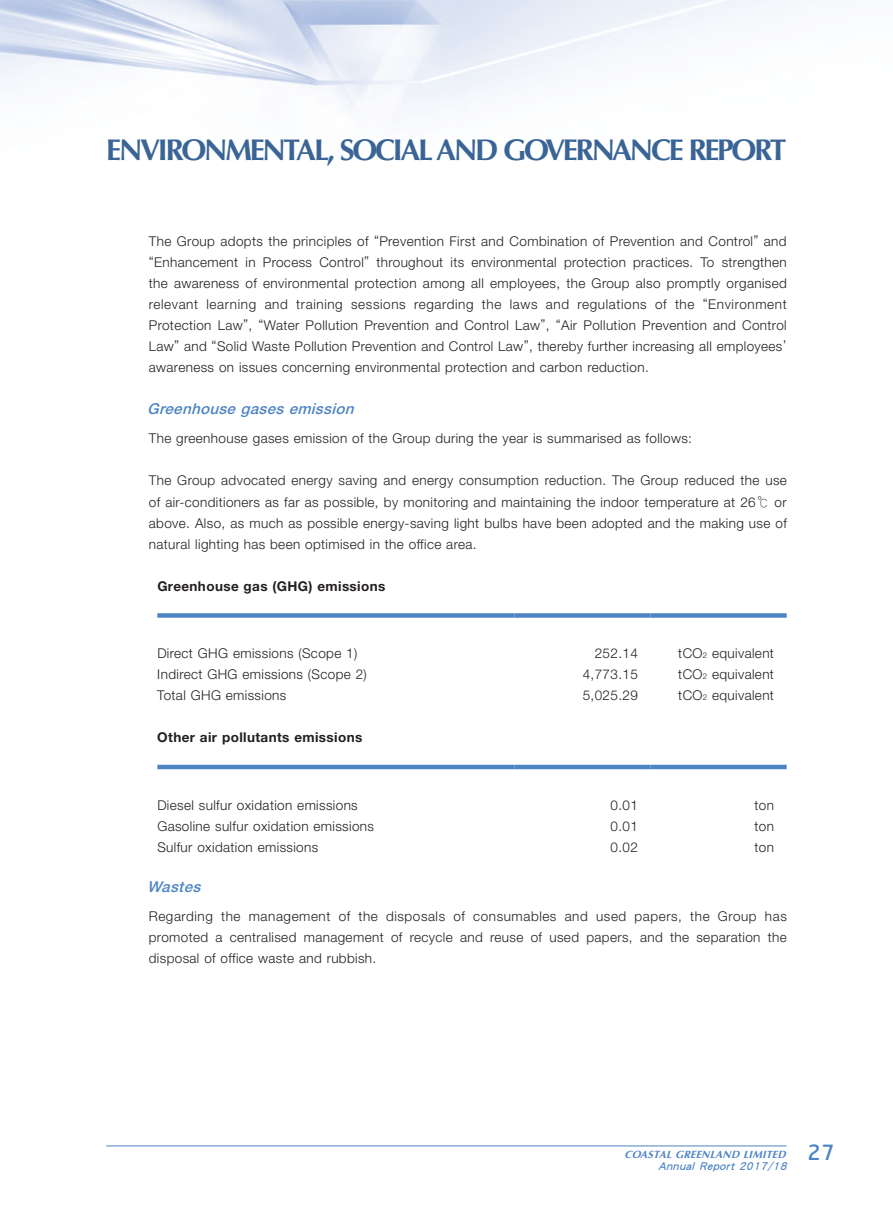
<style>
.page{position:relative;width:893px;height:1212px;background:#fff}
.page>*{position:absolute;margin:0;border:0;box-sizing:border-box;transform-origin:0 0}
.t1{font:700 30px "Optima LT Std";letter-spacing:-.075em;color:#396495}
.Heading_2{font:italic 500 15px "Helvetica Neue LT Std";color:#4d84c4}
.Body_Text{font:300 13.5px/21px "Helvetica Neue LT Std";letter-spacing:.03em;color:#231f20;text-align:justify}
.Body_Text-2{font:700 13.5px "Helvetica Neue LT Std";letter-spacing:.03em;color:#231f20}
.t2{font:italic 700 10.5px "Optima LT Std";color:#4d84c4}
.t3{font:italic 10.5px "Li Hei Pro";color:#4d84c4}
.s1{font-family:"M Hei HK"}
.s2{font-size:7.8px}
</style>
<div class="page">
<img style="left:0;top:0;width:801px;height:118px">
<hr style="left:106px;top:1146px;width:681px;height:1px;background:#4d84c4">
<div style="left:157px;top:613px;width:357px;height:5px;background:#4d84c4"></div>
<div style="left:514px;top:613px;width:137px;height:5px;background:#4d84c4"></div>
<div style="left:651px;top:613px;width:136px;height:5px;background:#4d84c4"></div>
<hr style="left:157px;top:765px;width:357px;height:4px;background:#4d84c4">
<hr style="left:514px;top:765px;width:137px;height:4px;background:#4d84c4">
<hr style="left:651px;top:765px;width:136px;height:4px;background:#4d84c4">
<p class="t1" style="left:106px;top:132px;width:682px">ENVIRONMENTAL, SOCIAL AND GOVERNANCE REPORT</p>
<p class="Body_Text" style="left:149px;top:230px;width:640px">The Group adopts the principles of “Prevention First and Combination of Prevention and Control” and “Enhancement in Process Control” throughout its environmental protection practices. To strengthen the awareness of environmental protection among all employees, the Group also promptly organised relevant learning and training sessions regarding the laws and regulations of the “Environment Protection Law”, “Water Pollution Prevention and Control Law”, “Air Pollution Prevention and Control Law” and “Solid Waste Pollution Prevention and Control Law”, thereby further increasing all employees’ awareness on issues concerning environmental protection and carbon reduction.</p>
<p class="Heading_2" style="left:147px;top:400px;width:212px">Greenhouse gases emission</p>
<p class="Body_Text" style="left:149px;top:428px;width:545px">The greenhouse gases emission of the Group during the year is summarised as follows:</p>
<p class="Body_Text" style="left:149px;top:470px;width:640px">The Group advocated energy saving and energy consumption reduction. The Group reduced the use of air-conditioners as far as possible, by monitoring and maintaining the indoor temperature at 26<span class="s1">℃</span> or above. Also, as much as possible energy-saving light bulbs have been adopted and the making use of natural lighting has been optimised in the office area.</p>
<p class="Body_Text-2" style="left:157px;top:577px;width:230px">Greenhouse gas (GHG) emissions</p>
<p class="Body_Text" style="left:157px;top:642px;width:202px">Direct GHG emissions (Scope 1)</p>
<p class="Body_Text" style="left:595px;top:642px;width:45px">252.14</p>
<p class="Body_Text" style="left:678px;top:642px;width:97px">tCO<span class="s2">2</span> equivalent</p>
<p class="Body_Text" style="left:157px;top:663px;width:211px">Indirect GHG emissions (Scope 2)</p>
<p class="Body_Text" style="left:583px;top:663px;width:57px">4,773.15</p>
<p class="Body_Text" style="left:678px;top:663px;width:97px">tCO<span class="s2">2</span> equivalent</p>
<p class="Body_Text" style="left:157px;top:684px;width:131px">Total GHG emissions</p>
<p class="Body_Text" style="left:583px;top:684px;width:57px">5,025.29</p>
<p class="Body_Text" style="left:678px;top:684px;width:97px">tCO<span class="s2">2</span> equivalent</p>
<p class="Body_Text-2" style="left:157px;top:729px;width:207px">Other air pollutants emissions</p>
<p class="Body_Text" style="left:157px;top:794px;width:202px">Diesel sulfur oxidation emissions</p>
<p class="Body_Text" style="left:610px;top:794px;width:29px">0.01</p>
<p class="Body_Text" style="left:754px;top:794px;width:21px">ton</p>
<p class="Body_Text" style="left:157px;top:815px;width:218px">Gasoline sulfur oxidation emissions</p>
<p class="Body_Text" style="left:610px;top:815px;width:29px">0.01</p>
<p class="Body_Text" style="left:754px;top:815px;width:21px">ton</p>
<p class="Body_Text" style="left:157px;top:836px;width:162px">Sulfur oxidation emissions</p>
<p class="Body_Text" style="left:610px;top:836px;width:29px">0.02</p>
<p class="Body_Text" style="left:754px;top:836px;width:21px">ton</p>
<p class="Heading_2" style="left:147px;top:877px;width:59px">Wastes</p>
<p class="Body_Text" style="left:149px;top:906px;width:640px">Regarding the management of the disposals of consumables and used papers, the Group has promoted a centralised management of recycle and reuse of used papers, and the separation the disposal of office waste and rubbish.</p>
<p class="t3" style="left:658px;top:1160px;width:178px">Annual Report 2017/18 <sup>2</sup> <sup>7</sup></p>
<p class="t2" style="left:624px;top:1148px;width:166px">COASTALGREENLAND LIMITED</p>
</div>
